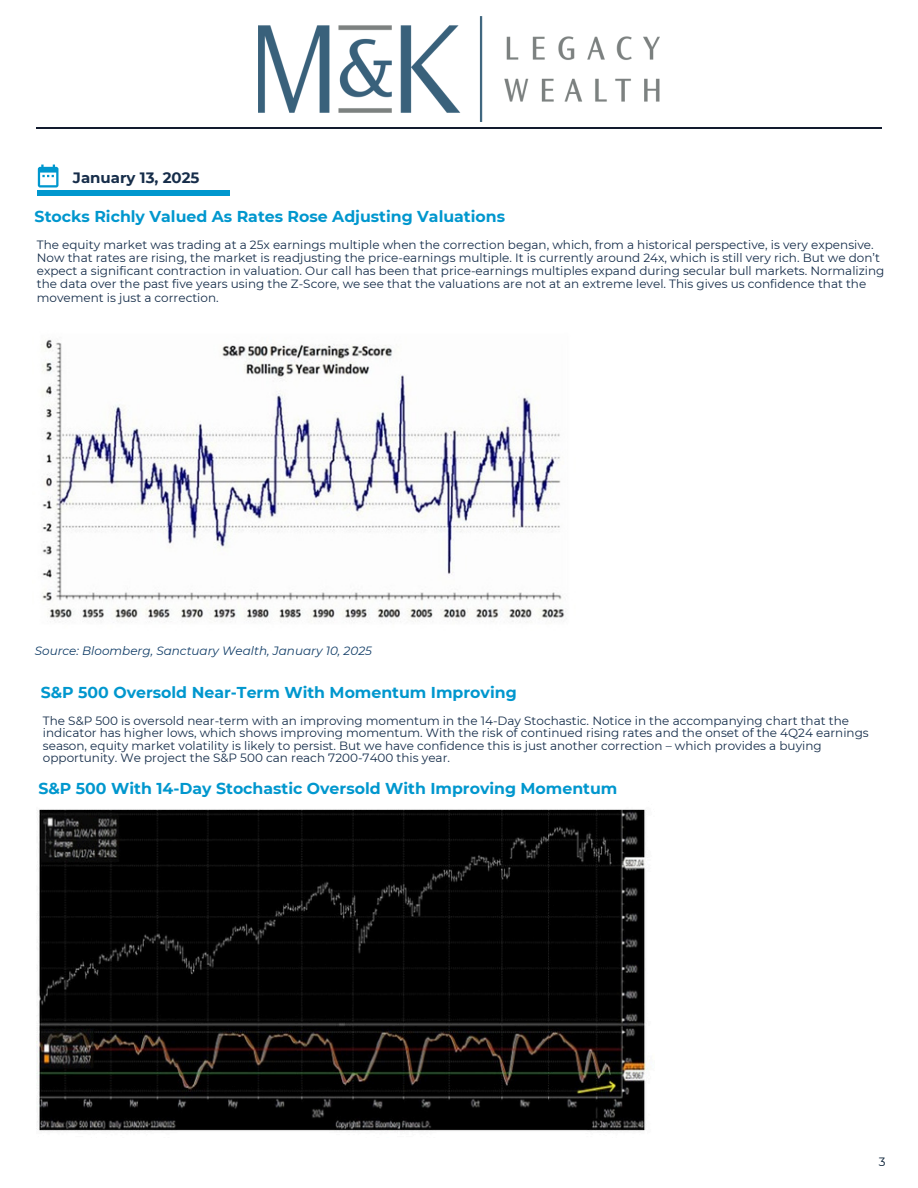
<style>
.page{position:relative;width:918px;height:1188px;background:#fff}
.page>*{position:absolute;margin:0;border:0;box-sizing:border-box;transform-origin:0 0}
.t1{font:700 15.75px "Montserrat";color:#0097ce}
.t2{font:700 15px "Montserrat";color:#162d4a}
.t3{font:12px/12.3px "Montserrat";color:#152d4a}
.t4{font:italic 12px "Montserrat";color:#123e68}
.t5{font:12px "Montserrat";color:#00182f}
</style>
<div class="page">
<svg style="left:38px;top:165px;width:21px;height:23px"></svg>
<hr style="left:38px;top:191px;width:192px;height:4px;background:#0097ce">
<hr style="left:36px;top:127px;width:846px;height:2px;background:#121b2e">
<img style="left:42px;top:340px;width:523px;height:282px">
<img style="left:37px;top:809px;width:612px;height:322px">
<img style="left:259px;top:17px;width:400px;height:105px">
<p class="t2" style="left:73px;top:168px;width:128px">January 13, 2025</p>
<p class="t1" style="left:35px;top:207px;width:472px">Stocks Richly Valued As Rates Rose Adjusting Valuations</p>
<p class="t3" style="left:37px;top:238px;width:838px">The equity market was trading at a 25x earnings multiple when the correction began, which, from a historical perspective, is very expensive.</p>
<p class="t3" style="left:37px;top:252px;width:845px">Now that rates are rising, the market is readjusting the price-earnings multiple. It is currently around 24x, which is still very rich. But we don’t</p>
<p class="t3" style="left:37px;top:265px;width:849px">expect a significant contraction in valuation. Our call has been that price-earnings multiples expand during secular bull markets. Normalizing</p>
<p class="t3" style="left:37px;top:278px;width:831px">the data over the past five years using the Z-Score, we see that the valuations are not at an extreme level. This gives us confidence that the</p>
<p class="t3" style="left:37px;top:291px;width:183px">movement is just a correction.</p>
<p class="t4" style="left:35px;top:643px;width:339px">Source: Bloomberg, Sanctuary Wealth, January 10, 2025</p>
<p class="t1" style="left:41px;top:683px;width:477px">S&amp;P 500 Oversold Near-Term With Momentum Improving</p>
<h1 class="t3" style="left:43px;top:715px;width:827px">The S&amp;P 500 is oversold near-term with an improving momentum in the 14-Day Stochastic. Notice in the accompanying chart that the indicator has higher lows, which shows improving momentum. With the risk of continued rising rates and the onset of the 4Q24 earnings season, equity market volatility is likely to persist. But we have confidence this is just another correction – which provides a buying opportunity. We project the S&amp;P 500 can reach 7200-7400 this year.</h1>
<h1 class="t1" style="left:38px;top:779px;width:581px">S&amp;P 500 With 14-Day Stochastic Oversold With Improving Momentum</h1>
<h1 class="t5" style="left:879px;top:1155px;width:8px">3</h1>
</div>
